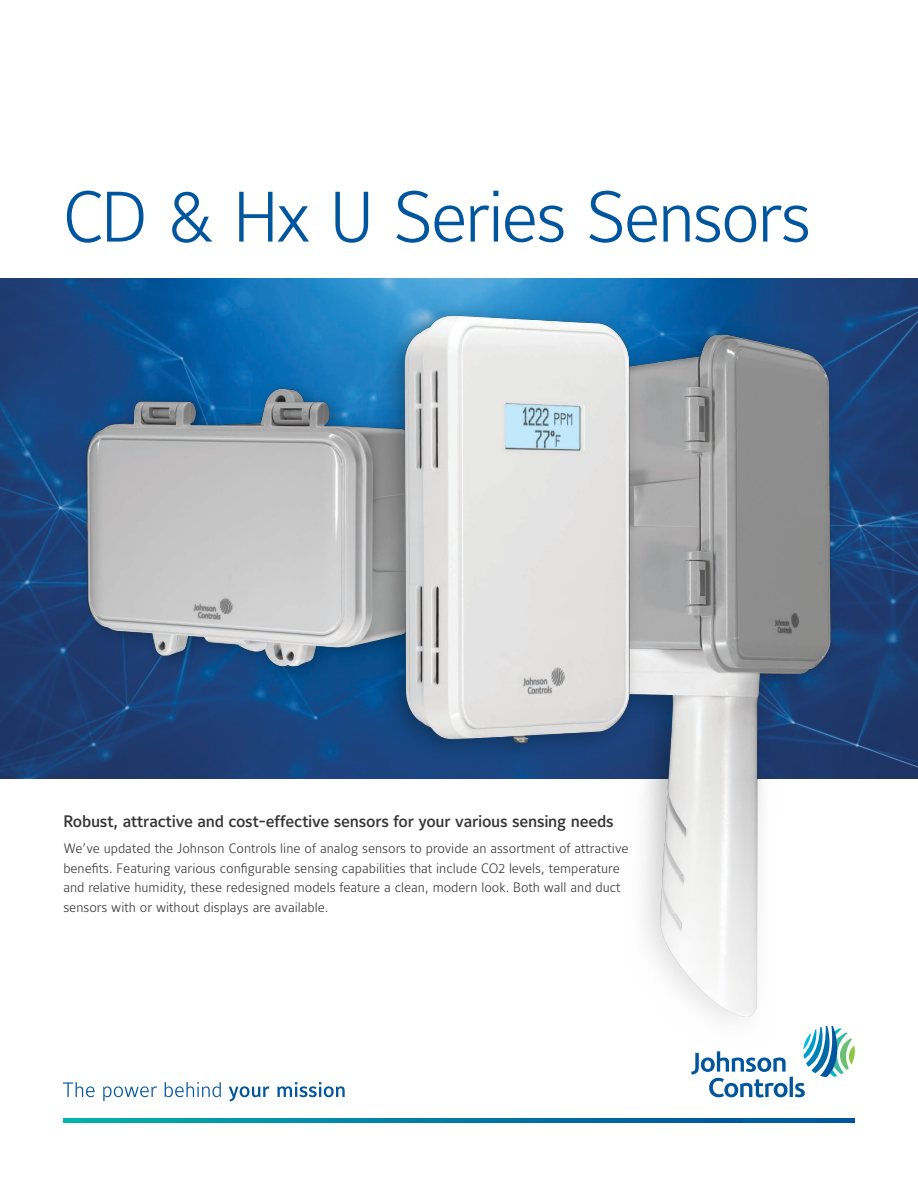
<style>
.page{position:relative;width:918px;height:1188px;background:#fff}
.page>*{position:absolute;margin:0;border:0;box-sizing:border-box;transform-origin:0 0}
.t1{font:300 70.65px "Maurea Jci Lf ML";letter-spacing:-.04em;color:#00559f}
.t2{font:500 16.5px "Maurea Jci Lf ML";letter-spacing:-.015em;color:#383738}
.t3{font:300 13.5px/19.5px "Maurea Jci Lf ML";color:#383738}
</style>
<div class="page">
<img style="left:0;top:279px;width:918px;height:499px">
<img style="left:56px;top:360px;width:313px;height:336px">
<img style="left:467px;top:282px;width:414px;height:497px">
<img style="left:369px;top:280px;width:297px;height:497px">
<svg style="left:543px;top:778px;width:322px;height:248px"></svg>
<svg style="left:63px;top:1082px;width:32px;height:15px"></svg>
<svg style="left:103px;top:1086px;width:54px;height:15px"></svg>
<svg style="left:165px;top:1082px;width:56px;height:15px"></svg>
<svg style="left:229px;top:1086px;width:40px;height:15px"></svg>
<svg style="left:277px;top:1082px;width:68px;height:15px"></svg>
<svg style="left:691px;top:1026px;width:164px;height:72px"></svg>
<hr style="left:63px;top:1118px;width:792px;height:4px;background:#005c9f">
<svg style="left:63px;top:1118px;width:546px;height:4px"></svg>
<h1 class="t1" style="left:63px;top:173px;width:750px">CD &amp; Hx U Series Sensors</h1>
<p class="t2" style="left:63px;top:811px;width:552px">Robust, attractive and cost-effective sensors for your various sensing needs</p>
<p class="t3" style="left:63px;top:839px;width:567px">We’ve updated the Johnson Controls line of analog sensors to provide an assortment of attractive benefits. Featuring various configurable sensing capabilities that include CO2 levels, temperature and relative humidity, these redesigned models feature a clean, modern look. Both wall and duct sensors with or without displays are available.</p>
</div>
